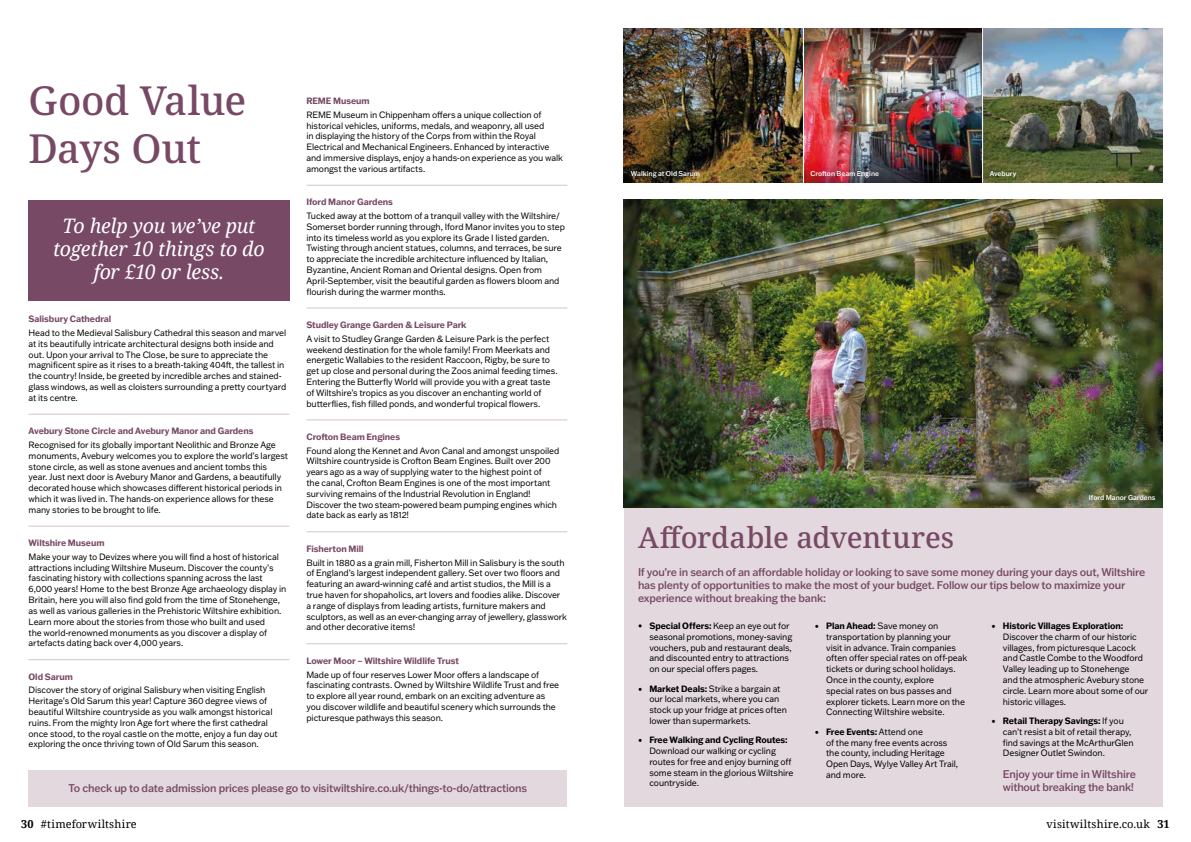
<style>
.page{position:relative;width:1191px;height:842px;background:#fff}
.page>*{position:absolute;margin:0;border:0;box-sizing:border-box;transform-origin:0 0}
.t1{font:500 40px/48px "Noto Serif";letter-spacing:-.015em;color:#774965}
.t2{font:500 29px "Noto Serif";letter-spacing:-.005em;color:#774965}
.t3{font:italic 20px/23px "Noto Serif";letter-spacing:-.015em;color:#fff;text-align:center}
.t4{font:500 11px/13.2px "Franklin Gothic ATF";letter-spacing:-.02em;color:#774965;scale:.95 1}
.t5{font:11px "Noto Serif";letter-spacing:.025em;color:#000}
.t6{font:9px/10.8px "Franklin Gothic ATF";letter-spacing:-.01em;color:#000;scale:.95 1}
.t7{font:700 9px "Franklin Gothic ATF";letter-spacing:-.005em;color:#774965;scale:.95 1}
.t8{font:500 7px "Franklin Gothic ATF";color:#fff;scale:.95 1}
.s1{font-weight:700}
</style>
<div class="page">
<div style="left:624px;top:499px;width:538px;height:118px;background:#e2d8dd"></div>
<hr style="left:29px;top:414px;width:260px;height:1px;background:#d4c5cc">
<hr style="left:29px;top:526px;width:260px;height:1px;background:#d4c5cc">
<hr style="left:29px;top:659px;width:260px;height:1px;background:#d4c5cc">
<hr style="left:306px;top:185px;width:261px;height:1px;background:#d4c5cc">
<hr style="left:306px;top:308px;width:261px;height:1px;background:#d4c5cc">
<hr style="left:306px;top:420px;width:261px;height:1px;background:#d4c5cc">
<hr style="left:306px;top:532px;width:261px;height:1px;background:#d4c5cc">
<hr style="left:306px;top:643px;width:261px;height:1px;background:#d4c5cc">
<img style="left:624px;top:28px;width:538px;height:155px">
<img style="left:624px;top:200px;width:538px;height:307px">
<div style="left:624px;top:608px;width:538px;height:198px;background:#e2d8dd"></div>
<hr style="left:803px;top:26px;width:1px;height:157px;background:#fff">
<hr style="left:982px;top:26px;width:1px;height:157px;background:#fff">
<div style="left:28px;top:200px;width:262px;height:100px;background:#774965"></div>
<div style="left:28px;top:770px;width:539px;height:36px;background:#e2d8dd"></div>
<h1 class="t1" style="left:29px;top:78px;width:219px">Good Value<br>Days Out</h1>
<h3 class="t3" style="left:53px;top:213px;width:213px">To help you we’ve put together 10 things to do for £10 or less.</h3>
<p class="t7" style="left:29px;top:313px;width:89px">Salisbury Cathedral</p>
<p class="t6" style="left:29px;top:327px;width:273px">Head to the Medieval Salisbury Cathedral this season and marvel at its beautifully intricate architectural designs both inside and out. Upon your arrival to The Close, be sure to appreciate the magnificent spire as it rises to a breath-taking 404ft, the tallest in the country! Inside, be greeted by incredible arches and stained&shy;glass windows, as well as cloisters surrounding a pretty courtyard at its centre.</p>
<p class="t7" style="left:29px;top:425px;width:238px">Avebury Stone Circle and Avebury Manor and Gardens</p>
<p class="t6" style="left:29px;top:439px;width:275px">Recognised for its globally important Neolithic and Bronze Age monuments, Avebury welcomes you to explore the world’s largest stone circle, as well as stone avenues and ancient tombs this year. Just next door is Avebury Manor and Gardens, a beautifully decorated house which showcases different historical periods in which it was lived in. The hands-on experience allows for these many stories to be brought to life.</p>
<p class="t7" style="left:29px;top:537px;width:81px">Wiltshire Museum</p>
<p class="t6" style="left:29px;top:551px;width:273px">Make your way to Devizes where you will find a host of historical attractions including Wiltshire Museum. Discover the county’s fascinating history with collections spanning across the last 6,000 years! Home to the best Bronze Age archaeology display in Britain, here you will also find gold from the time of Stonehenge, as well as various galleries in the Prehistoric Wiltshire exhibition.<br>Learn more about the stories from those who built and used<br>the world-renowned monuments as you discover a display of artefacts dating back over 4,000 years.</p>
<p class="t7" style="left:29px;top:670px;width:48px">Old Sarum</p>
<p class="t6" style="left:29px;top:684px;width:264px">Discover the story of original Salisbury when visiting English Heritage’s Old Sarum this year! Capture 360 degree views of beautiful Wiltshire countryside as you walk amongst historical ruins. From the mighty Iron Age fort where the first cathedral once stood, to the royal castle on the motte, enjoy a fun day out exploring the once thriving town of Old Sarum this season.</p>
<p class="t7" style="left:306px;top:95px;width:68px">REME Museum</p>
<p class="t6" style="left:306px;top:109px;width:272px">REME Museum in Chippenham offers a unique collection of historical vehicles, uniforms, medals, and weaponry, all used<br>in displaying the history of the Corps from within the Royal Electrical and Mechanical Engineers. Enhanced by interactive and immersive displays, enjoy a hands-on experience as you walk amongst the various artifacts.</p>
<p class="t7" style="left:306px;top:196px;width:92px">Iford Manor Gardens</p>
<p class="t6" style="left:306px;top:210px;width:274px">Tucked away at the bottom of a tranquil valley with the Wiltshire/ Somerset border running through, Iford Manor invites you to step into its timeless world as you explore its Grade I listed garden.<br>Twisting through ancient statues, columns, and terraces, be sure to appreciate the incredible architecture influenced by Italian, Byzantine, Ancient Roman and Oriental designs. Open from April-September, visit the beautiful garden as flowers bloom and flourish during the warmer months.</p>
<p class="t7" style="left:306px;top:319px;width:170px">Studley Grange Garden &amp; Leisure Park</p>
<p class="t6" style="left:306px;top:333px;width:266px">A visit to Studley Grange Garden &amp; Leisure Park is the perfect weekend destination for the whole family! From Meerkats and energetic Wallabies to the resident Raccoon, Rigby, be sure to get up close and personal during the Zoos animal feeding times.<br>Entering the Butterfly World will provide you with a great taste of Wiltshire’s tropics as you discover an enchanting world of butterflies, fish filled ponds, and wonderful tropical flowers.</p>
<p class="t7" style="left:306px;top:431px;width:100px">Crofton Beam Engines</p>
<p class="t6" style="left:306px;top:445px;width:268px">Found along the Kennet and Avon Canal and amongst unspoiled Wiltshire countryside is Crofton Beam Engines. Built over 200 years ago as a way of supplying water to the highest point of<br>the canal, Crofton Beam Engines is one of the most important surviving remains of the Industrial Revolution in England!<br>Discover the two steam-powered beam pumping engines which date back as early as 1812!</p>
<p class="t7" style="left:306px;top:543px;width:62px">Fisherton Mill</p>
<p class="t6" style="left:306px;top:557px;width:276px">Built in 1880 as a grain mill, Fisherton Mill in Salisbury is the south of England’s largest independent gallery. Set over two floors and featuring an award-winning café and artist studios, the Mill is a true haven for shopaholics, art lovers and foodies alike. Discover a range of displays from leading artists, furniture makers and sculptors, as well as an ever-changing array of jewellery, glasswork and other decorative items!</p>
<p class="t7" style="left:306px;top:654px;width:162px">Lower Moor – Wiltshire Wildlife Trust</p>
<p class="t6" style="left:306px;top:669px;width:268px">Made up of four reserves Lower Moor offers a landscape of fascinating contrasts. Owned by Wiltshire Wildlife Trust and free to explore all year round, embark on an exciting adventure as you discover wildlife and beautiful scenery which surrounds the picturesque pathways this season.</p>
<p class="t4" style="left:68px;top:781px;width:484px">To check up to date admission prices please go to visitwiltshire.co.uk/things-to-do/attractions</p>
<p class="t8" style="left:631px;top:169px;width:74px">Walking at Old Sarum</p>
<p class="t8" style="left:810px;top:169px;width:74px">Crofton Beam Engine</p>
<p class="t8" style="left:989px;top:169px;width:30px">Avebury</p>
<h2 class="t2" style="left:638px;top:518px;width:318px">Affordable adventures</h2>
<p class="t8" style="left:1089px;top:493px;width:72px">Iford Manor Gardens</p>
<p class="t4" style="left:638px;top:565px;width:535px">If you’re in search of an affordable holiday or looking to save some money during your days out, Wiltshire has plenty of opportunities to make the most of your budget. Follow our tips below to maximize your experience without breaking the bank:</p>
<p class="t6" style="left:649px;top:620px;width:152px;text-indent:-11px">• <span class="s1">Special Offers:</span> Keep an eye out for seasonal promotions, money-saving vouchers, pub and restaurant deals, and discounted entry to attractions on our special offers pages.</p>
<p class="t6" style="left:649px;top:683px;width:146px;text-indent:-11px">• <span class="s1">Market Deals:</span> Strike a bargain at our local markets, where you can stock up your fridge at prices often lower than supermarkets.</p>
<p class="t6" style="left:649px;top:734px;width:153px;text-indent:-11px">• <span class="s1">Free Walking and Cycling Routes:<br></span>Download our walking or cycling routes for free and enjoy burning off some steam in the glorious Wiltshire countryside.</p>
<p class="t6" style="left:826px;top:620px;width:150px;text-indent:-11px">• <span class="s1">Plan Ahead:</span> Save money on transportation by planning your visit in advance. Train companies often offer special rates on off-peak tickets or during school holidays.<br>Once in the county, explore<br>special rates on bus passes and explorer tickets. Learn more on the<br>Connecting Wiltshire website.</p>
<p class="t6" style="left:826px;top:726px;width:141px;text-indent:-11px">• <span class="s1">Free Events:</span> Attend one<br>of the many free events across the county, including Heritage<br>Open Days, Wylye Valley Art Trail, and more.</p>
<p class="t6" style="left:1003px;top:620px;width:155px;text-indent:-11px">• <span class="s1">Historic Villages Exploration:<br></span>Discover the charm of our historic villages, from picturesque Lacock and Castle Combe to the Woodford<br>Valley leading up to Stonehenge<br>and the atmospheric Avebury stone circle. Learn more about some of our historic villages.</p>
<p class="t6" style="left:1003px;top:715px;width:139px;text-indent:-11px">• <span class="s1">Retail Therapy Savings:</span> If you can’t resist a bit of retail therapy, find savings at the McArthurGlen<br>Designer Outlet Swindon.</p>
<p class="t4" style="left:1003px;top:767px;width:142px">Enjoy your time in Wiltshire without breaking the bank!</p>
<p class="t5" style="left:21px;top:816px;width:117px"><span class="s1">30</span> #timeforwiltshire</p>
<p class="t5" style="left:1046px;top:816px;width:125px">visitwiltshire.co.uk <span class="s1">31</span></p>
</div>
